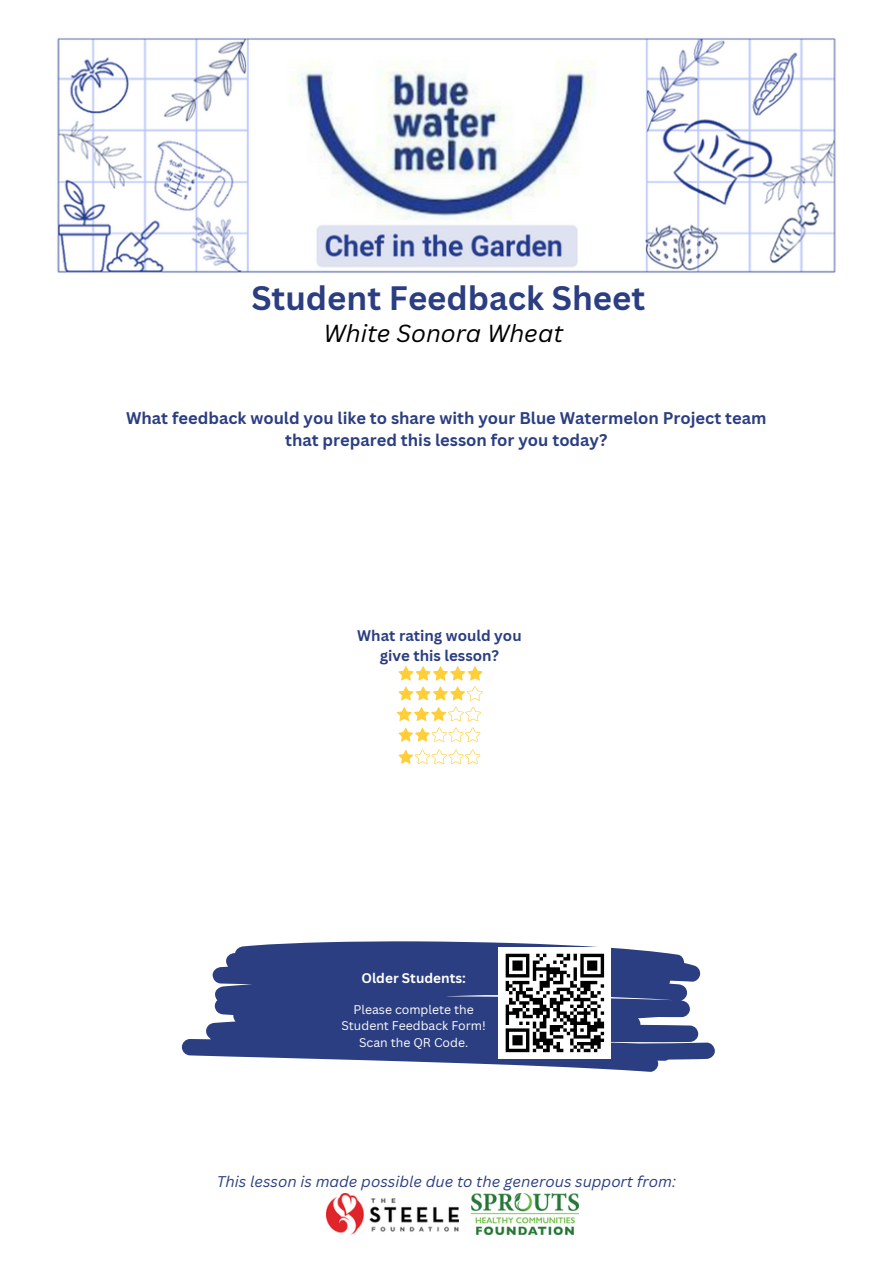
<style>
.page{position:relative;width:893px;height:1264px;background:#fff}
.page>*{position:absolute;margin:0;border:0;box-sizing:border-box;transform-origin:0 0}
.t1{font:700 33px "Canva Sans";color:#2b3e81}
.t2{font:italic 24px "Canva Sans";color:#000}
.t3{font:700 16.5px/22.5px "Canva Sans";color:#2b3e81;text-align:center}
.t4{font:italic 15px "Canva Sans";color:#2b3e81}
.t5{font:700 15px/20.2px "Canva Sans";color:#2b3e81;text-align:center}
.t6{font:700 13.65px "Canva Sans";color:#fff}
.t7{font:12.3px/16.4px "Canva Sans";color:#fff;text-align:center}
</style>
<div class="page">
<img style="left:57px;top:38px;width:779px;height:235px">
<img style="left:326px;top:1193px;width:132px;height:41px">
<img style="left:471px;top:1193px;width:107px;height:41px">
<svg style="left:182px;top:941px;width:532px;height:131px;fill:#2b3e81"></svg>
<div style="left:499px;top:946px;width:112px;height:112px;background:#fff"></div>
<svg style="left:505px;top:953px;width:100px;height:100px"></svg>
<svg style="left:398px;top:666px;width:84px;height:14px"></svg>
<svg style="left:398px;top:686px;width:84px;height:14px"></svg>
<svg style="left:396px;top:706px;width:85px;height:15px"></svg>
<svg style="left:398px;top:727px;width:82px;height:15px"></svg>
<svg style="left:398px;top:749px;width:82px;height:15px"></svg>
<p class="t1" style="left:251px;top:274px;width:395px">Student Feedback Sheet</p>
<p class="t2" style="left:323px;top:316px;width:241px">White Sonora Wheat</p>
<p class="t3" style="left:126px;top:406px;width:641px">What feedback would you like to share with your Blue Watermelon Project team that prepared this lesson for you today?</p>
<p class="t5" style="left:357px;top:625px;width:166px">What rating would you give this lesson?</p>
<p class="t6" style="left:361px;top:968px;width:106px">Older Students:</p>
<p class="t7" style="left:341px;top:1001px;width:146px">Please complete the<br>Student Feedback Form!<br>Scan the QR Code.</p>
<p class="t4" style="left:217px;top:1171px;width:461px">This lesson is made possible due to the generous support from:</p>
</div>
